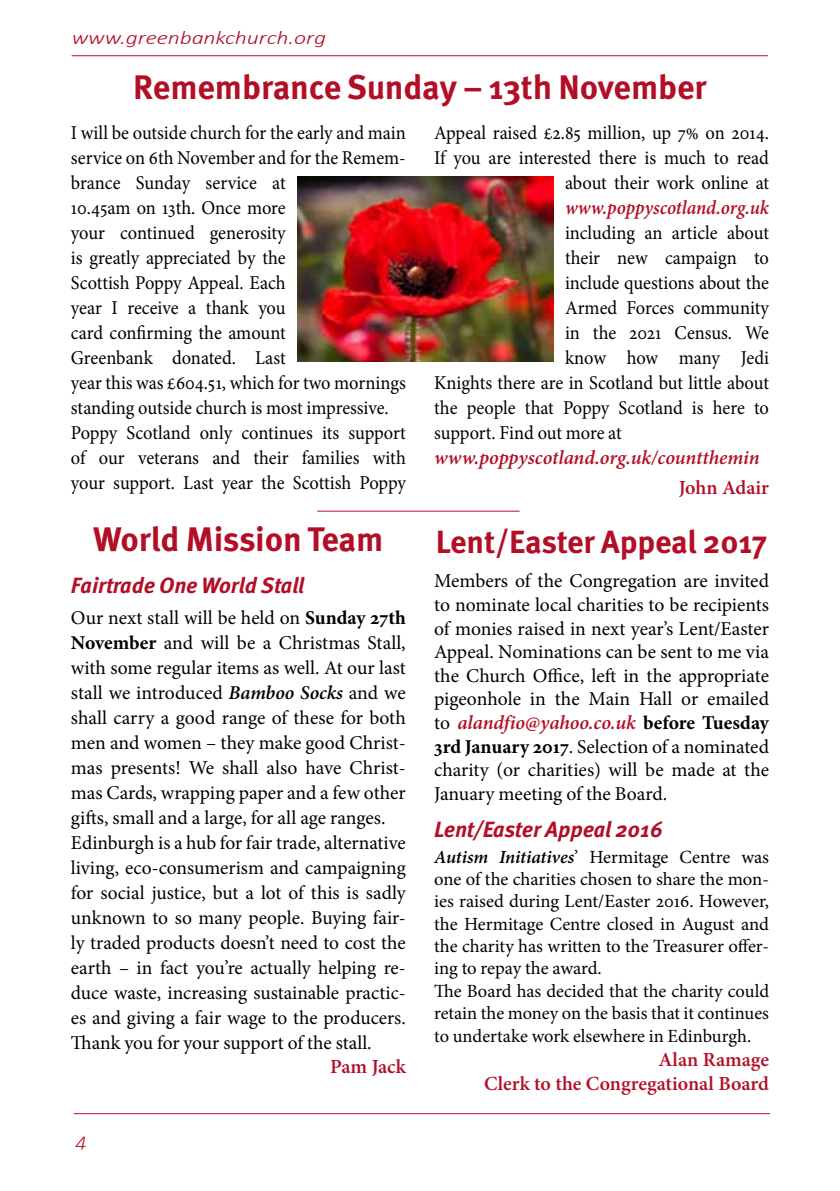
<style>
.page{position:relative;width:840px;height:1191px;background:#fff}
.page>*{position:absolute;margin:0;border:0;box-sizing:border-box;transform-origin:0 0}
.t1{font:700 34px "Meta Pro";letter-spacing:-.005em;color:#b20f27}
.t2{font:700 32px "Meta Pro";letter-spacing:-.01em;color:#b20f27}
.t3{font:italic 700 22px "Meta Pro";letter-spacing:-.005em;color:#b20f27}
.t4{font:italic 600 20px "Minion Pro";letter-spacing:-.005em;color:#b20f27}
.t5{font:600 20px/24px "Minion Pro";color:#b20f27;text-align:right}
.t6{font:italic 600 20px "Minion Pro";letter-spacing:-.005em;color:#b20f27;scale:.94 1}
.t7{font:italic 300 20px "Calibri";color:#b20f27}
.t8{font:19.6px/25px "Minion Pro";letter-spacing:-.005em;color:#000;text-align:justify}
.t9{font:19.6px/25px "Minion Pro";letter-spacing:-.005em;color:#000;scale:.94 1}
.t10{font:italic 300 19px "Calibri";letter-spacing:-.005em;color:#b20f27;scale:1.25 1}
.t11{font:18.6px/22.4px "Minion Pro";letter-spacing:-.005em;color:#000}
.s1{font-weight:700}
.s2{font-weight:600;font-style:italic}
.s3{font-weight:400;font-style:normal;font-size:19.6px;color:#000}
.s4{font-weight:700;font-style:normal;font-size:19.6px;color:#000}
</style>
<div class="page">
<hr style="left:74px;top:1113px;width:695px;height:1px;background:#b20f27">
<hr style="left:72px;top:55px;width:695px;height:1px;background:#b20f27">
<hr style="left:317px;top:511px;width:202px;height:1px;background:#b20f27">
<img style="left:297px;top:176px;width:256px;height:185px">
<p class="t10" style="left:72px;top:26px;width:205px">www.greenbankchurch.org</p>
<h1 class="t1" style="left:133px;top:66px;width:574px">Remembrance Sunday – 13th November</h1>
<p class="t9" style="left:71px;top:120px;width:357px">I will be outside church for the early and main service on 6th November and for the Remem&shy;brance Sunday service at<br>10.45am on 13th. Once more<br>your continued generosity<br>is greatly appreciated by the<br>Scottish Poppy Appeal. Each<br>year I receive a thank you<br>card confirming the amount<br>Greenbank donated. Last<br>year this was £604.51, which for two mornings standing outside church is most impressive.<br>Poppy Scotland only continues its support of our veterans and their families with your support. Last year the Scottish Poppy</p>
<p class="t9" style="left:434px;top:120px;width:357px;text-align:right">Appeal raised £2.85 million, up 7% on 2014.<br>If you are interested there is much to read about their work online at</p>
<p class="t6" style="left:564px;top:194px;width:218px">www.poppyscotland.org.uk</p>
<p class="t9" style="left:564px;top:220px;width:218px">including an article about</p>
<p class="t9" style="left:564px;top:245px;width:218px">their new campaign to</p>
<p class="t9" style="left:564px;top:270px;width:218px">include questions about the</p>
<p class="t9" style="left:564px;top:295px;width:218px">Armed Forces community</p>
<p class="t9" style="left:564px;top:320px;width:218px">in the 2021 Census. We</p>
<p class="t9" style="left:564px;top:345px;width:218px">know how many Jedi</p>
<p class="t9" style="left:434px;top:370px;width:357px">Knights there are in Scotland but little about</p>
<p class="t9" style="left:434px;top:395px;width:357px">the people that Poppy Scotland is here to</p>
<p class="t9" style="left:434px;top:420px;width:201px">support. Find out more at</p>
<p class="t4" style="left:434px;top:444px;width:327px">www.poppyscotland.org.uk/countthemin</p>
<p class="t5" style="left:678px;top:475px;width:92px">John Adair</p>
<h1 class="t1" style="left:93px;top:518px;width:292px">World Mission Team</h1>
<p class="t3" style="left:71px;top:571px;width:235px">Fairtrade One World Stall</p>
<p class="t8" style="left:71px;top:605px;width:336px;text-align:left">Our next stall will be held on <span class="s1">Sunday 27th November</span> and will be a Christmas Stall, with some regular items as well. At our last stall we introduced <span class="s2">Bamboo Socks</span> and we shall carry a good range of these for both men and women – they make good Christ&shy;mas presents! We shall also have Christ&shy;mas Cards, wrapping paper and a few other gifts, small and a large, for all age ranges.<br>Edinburgh is a hub for fair trade, alternative living, eco-consumerism and campaigning for social justice, but a lot of this is sadly unknown to so many people. Buying fair&shy;ly traded products doesn’t need to cost the earth – in fact you’re actually helping re&shy;duce waste, increasing sustainable practic&shy;es and giving a fair wage to the producers.<br>Thank you for your support of the stall.</p>
<p class="t5" style="left:330px;top:1054px;width:77px">Pam Jack</p>
<p class="t7" style="left:76px;top:1127px;width:12px">4</p>
<h2 class="t2" style="left:435px;top:521px;width:333px">Lent/Easter Appeal 2017</h2>
<p class="t8" style="left:434px;top:569px;width:336px;line-height:23.6px">Members of the Congregation are invited to nominate local charities to be recipients of monies raised in next year’s Lent/Easter Appeal. Nominations can be sent to me via the Church Office, left in the appropriate pigeonhole in the Main Hall or emailed</p>
<p class="t4" style="left:434px;top:708px;width:336px"><span class="s3">to</span> alandfio@yahoo.co.uk <span class="s4">before Tuesday</span></p>
<p class="t8" style="left:434px;top:734px;width:336px;line-height:23.6px"><span class="s1">3rd January 2017</span>. Selection of a nominated charity (or charities) will be made at the January meeting of the Board.</p>
<p class="t3" style="left:434px;top:816px;width:230px">Lent/Easter Appeal 2016</p>
<p class="t11" style="left:434px;top:845px;width:336px"><span class="s2">Autism Initiatives</span>’ Hermitage Centre was one of the charities chosen to share the mon&shy;ies raised during Lent/Easter 2016. However, the Hermitage Centre closed in August and the charity has written to the Treasurer offer&shy;ing to repay the award.<br>The Board has decided that the charity could retain the money on the basis that it continues to undertake work elsewhere in Edinburgh.</p>
<p class="t5" style="left:484px;top:1048px;width:286px">Alan Ramage<br>Clerk to the Congregational Board</p>
</div>
